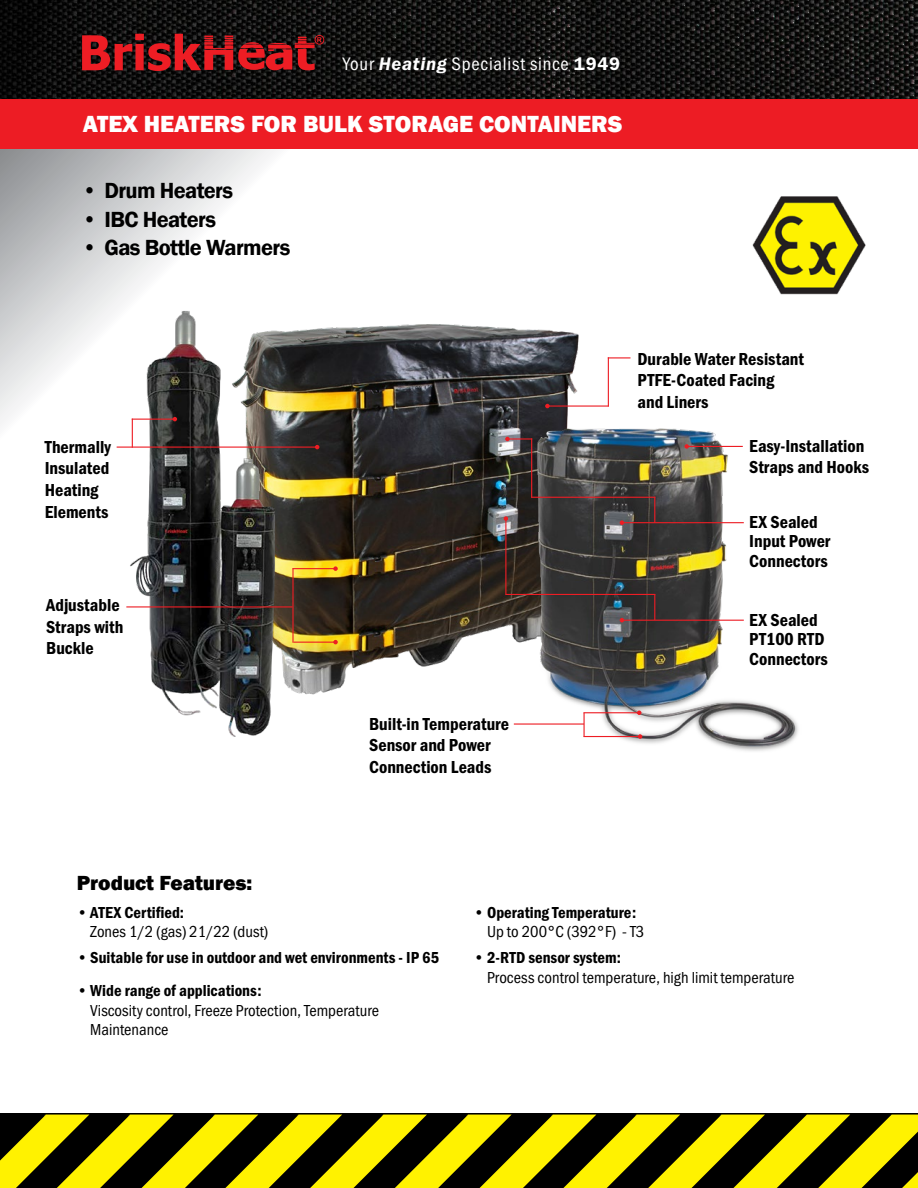
<style>
.page{position:relative;width:918px;height:1188px;background:#fff}
.page>*{position:absolute;margin:0;border:0;box-sizing:border-box;transform-origin:0 0}
.t1{font:800 24px "Franklin Gothic";color:#fff}
.t2{font:600 22.5px "Franklin Gothic";letter-spacing:-.03em;color:#000}
.t3{font:800 21px "Franklin Gothic";color:#000}
.t4{font:18.75px "Franklin Gothic URW Cond";letter-spacing:.04em;color:#fff}
.t5{font:18px/21.6px "Franklin Gothic URW Con Dem";color:#000}
.t6{font:16.5px/19.5px "Franklin Gothic URW Cond";color:#000}
.t7{font:16.5px "Franklin Gothic URW Con Dem";color:#000}
.s1{font-family:"Franklin Gothic URW Dem Ita"}
.s2{font-family:"Franklin Gothic URW Dem"}
</style>
<div class="page">
<svg style="left:0;top:148px;width:438px;height:276px"></svg>
<svg style="left:0;top:1113px;width:918px;height:2px;background:#1c1a00"></svg>
<div style="left:0;top:97px;width:918px;height:51px;background:#ed1c24"></div>
<img style="left:0;top:0;width:918px;height:99px">
<svg style="left:82px;top:34px;width:242px;height:37px;background:#7a171a"></svg>
<img style="left:752px;top:196px;width:114px;height:99px">
<svg style="left:0;top:1115px;width:918px;height:73px;background:#837c00"></svg>
<img style="left:285px;top:315px;width:294px;height:380px">
<img style="left:124px;top:298px;width:161px;height:439px">
<img style="left:530px;top:422px;width:268px;height:329px">
<hr style="left:294px;top:642px;width:42px;height:1px;background:#ed1d24">
<svg style="left:333px;top:640px;width:5px;height:4px"></svg>
<hr style="left:117px;top:447px;width:200px;height:1px;background:#ed1d24">
<svg style="left:315px;top:445px;width:4px;height:4px"></svg>
<hr style="left:505px;top:519px;width:1px;height:76px;background:#ed1d24">
<svg style="left:504px;top:516px;width:4px;height:5px"></svg>
<hr style="left:622px;top:522px;width:122px;height:1px;background:#ed1d24">
<svg style="left:620px;top:520px;width:4px;height:5px"></svg>
<hr style="left:547px;top:405px;width:62px;height:2px;background:#ed1d24">
<svg style="left:545px;top:404px;width:5px;height:4px"></svg>
<hr style="left:687px;top:446px;width:56px;height:1px;background:#ed1d24">
<svg style="left:684px;top:444px;width:5px;height:5px"></svg>
<hr style="left:292px;top:568px;width:44px;height:1px;background:#ed1d24">
<svg style="left:333px;top:566px;width:5px;height:5px"></svg>
<hr style="left:126px;top:606px;width:166px;height:2px;background:#ed1d24">
<hr style="left:292px;top:569px;width:2px;height:74px;background:#ed1d24">
<hr style="left:584px;top:736px;width:56px;height:1px;background:#ed1d24">
<svg style="left:638px;top:734px;width:4px;height:5px"></svg>
<hr style="left:584px;top:712px;width:55px;height:1px;background:#ed1d24">
<svg style="left:637px;top:711px;width:4px;height:4px"></svg>
<hr style="left:514px;top:723px;width:70px;height:2px;background:#ed1d24">
<svg style="left:584px;top:713px;width:1px;height:23px"></svg>
<svg style="left:609px;top:357px;width:21px;height:1px"></svg>
<hr style="left:608px;top:357px;width:1px;height:49px;background:#ed1d24">
<hr style="left:531px;top:497px;width:124px;height:1px;background:#ed1d24">
<svg style="left:654px;top:498px;width:1px;height:25px"></svg>
<hr style="left:531px;top:438px;width:1px;height:60px;background:#ed1d24">
<hr style="left:507px;top:438px;width:25px;height:2px;background:#ed1d24">
<svg style="left:505px;top:437px;width:5px;height:4px"></svg>
<hr style="left:622px;top:620px;width:122px;height:1px;background:#ed1d24">
<svg style="left:620px;top:618px;width:4px;height:4px"></svg>
<svg style="left:654px;top:595px;width:1px;height:25px"></svg>
<hr style="left:506px;top:594px;width:149px;height:1px;background:#ed1d24">
<svg style="left:132px;top:420px;width:1px;height:28px"></svg>
<hr style="left:132px;top:419px;width:43px;height:1px;background:#ed1d24">
<svg style="left:173px;top:417px;width:4px;height:4px"></svg>
<p class="t4" style="left:343px;top:50px;width:279px">Your <span class="s1">Heating</span> Specialist since <span class="s2">1949</span></p>
<p class="t1" style="left:83px;top:108px;width:541px">ATEX HEATERS FOR BULK STORAGE CONTAINERS</p>
<p class="t2" style="left:82px;top:177px;width:153px">• Drum Heaters</p>
<p class="t2" style="left:82px;top:205px;width:135px">• IBC Heaters</p>
<p class="t2" style="left:82px;top:234px;width:210px">• Gas Bottle Warmers</p>
<p class="t5" style="left:45px;top:435px;width:68px">Thermally<br>Insulated<br>Heating<br>Elements</p>
<p class="t5" style="left:46px;top:594px;width:75px">Adjustable</p>
<p class="t5" style="left:46px;top:615px;width:79px">Straps with<br>Buckle</p>
<p class="t5" style="left:369px;top:712px;width:142px">Built-in Temperature<br>Sensor and Power<br>Connection Leads</p>
<p class="t5" style="left:638px;top:347px;width:168px">Durable Water Resistant<br>PTFE-Coated Facing and Liners</p>
<p class="t5" style="left:749px;top:434px;width:121px">Easy-Installation<br>Straps and Hooks</p>
<p class="t5" style="left:749px;top:511px;width:83px;line-height:19.5px">EX Sealed<br>Input Power<br>Connectors</p>
<p class="t5" style="left:749px;top:609px;width:80px;line-height:19.5px">EX Sealed<br>PT100 RTD<br>Connectors</p>
<p class="t3" style="left:77px;top:869px;width:177px">Product Features:</p>
<p class="t7" style="left:77px;top:901px;width:109px">•ATEX Certified:</p>
<p class="t6" style="left:90px;top:921px;width:179px">Zones 1/2 (gas) 21/22 (dust)</p>
<p class="t7" style="left:77px;top:947px;width:364px">•Suitable for use in outdoor and wet environments - IP 65</p>
<p class="t7" style="left:77px;top:980px;width:187px">• Wide range of applications:</p>
<p class="t6" style="left:90px;top:1000px;width:290px">Viscosity control, Freeze Protection, Temperature<br>Maintenance</p>
<p class="t7" style="left:474px;top:901px;width:164px">•Operating Temperature:</p>
<p class="t6" style="left:487px;top:921px;width:159px">Up to 200°C (392°F) - T3</p>
<p class="t7" style="left:474px;top:947px;width:149px">•2-RTD sensor system:</p>
<p class="t6" style="left:487px;top:967px;width:309px">Process control temperature, high limit temperature</p>
</div>
